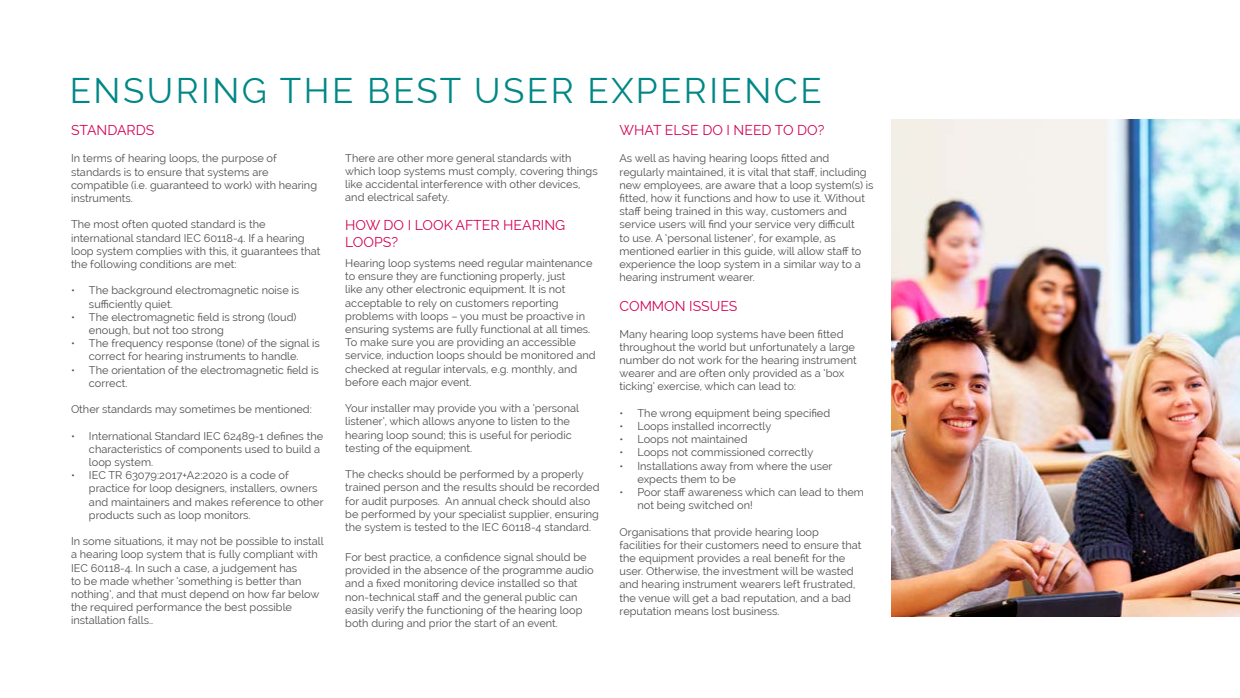
<style>
.page{position:relative;width:1240px;height:698px;background:#fff}
.page>*{position:absolute;margin:0;border:0;box-sizing:border-box;transform-origin:0 0}
.t1{font:34.9px "Raleway";letter-spacing:.07em;color:#008786}
.t2{font:14px/16.8px "Raleway";color:#d40053}
.t3{font:11px/13.2px "Raleway";color:#4f4f4f}
</style>
<div class="page">
<img style="left:892px;top:120px;width:348px;height:497px">
<h1 class="t1" style="left:70px;top:70px;width:753px">ENSURING THE BEST USER EXPERIENCE</h1>
<p class="t2" style="left:71px;top:122px;width:85px">STANDARDS</p>
<p class="t3" style="left:71px;top:152px;width:248px">In terms of hearing loops, the purpose of standards is to ensure that systems are compatible (i.e. guaranteed to work) with hearing instruments.</p>
<p class="t3" style="left:71px;top:218px;width:251px">The most often quoted standard is the international standard IEC 60118-4. If a hearing loop system complies with this, it guarantees that the following conditions are met:</p>
<p class="t3" style="left:89px;top:284px;width:212px;text-indent:-18px">• The background electromagnetic noise is sufficiently quiet.</p>
<p class="t3" style="left:89px;top:310px;width:209px;text-indent:-18px">• The electromagnetic field is strong (loud) enough, but not too strong</p>
<p class="t3" style="left:71px;top:337px;width:250px;text-align:center">• The frequency response (tone) of the signal is correct for hearing instruments to handle.</p>
<p class="t3" style="left:89px;top:363px;width:231px;text-indent:-18px">• The orientation of the electromagnetic field is correct.</p>
<p class="t3" style="left:71px;top:403px;width:242px">Other standards may sometimes be mentioned:</p>
<p class="t3" style="left:89px;top:429px;width:236px;text-indent:-18px">• International Standard IEC 62489-1 defines the characteristics of components used to build a loop system.</p>
<p class="t3" style="left:89px;top:469px;width:236px;text-indent:-18px">• IEC TR 63079:2017+A2:2020 is a code of practice for loop designers, installers, owners and maintainers and makes reference to other products such as loop monitors.</p>
<p class="t3" style="left:71px;top:535px;width:254px">In some situations, it may not be possible to install a hearing loop system that is fully compliant with IEC 60118-4. In such a case, a judgement has<br>to be made whether ‘something is better than nothing’, and that must depend on how far below the required performance the best possible installation falls..</p>
<p class="t3" style="left:345px;top:151px;width:254px">There are other more general standards with which loop systems must comply, covering things like accidental interference with other devices, and electrical safety.</p>
<p class="t2" style="left:345px;top:217px;width:222px">HOW DO I LOOK AFTER HEARING<br>LOOPS?</p>
<p class="t3" style="left:345px;top:257px;width:252px">Hearing loop systems need regular maintenance to ensure they are functioning properly, just<br>like any other electronic equipment. It is not acceptable to rely on customers reporting problems with loops – you must be proactive in ensuring systems are fully functional at all times.<br>To make sure you are providing an accessible service, induction loops should be monitored and checked at regular intervals, e.g. monthly, and before each major event.</p>
<p class="t3" style="left:345px;top:402px;width:235px">Your installer may provide you with a ‘personal listener’, which allows anyone to listen to the hearing loop sound; this is useful for periodic testing of the equipment.</p>
<p class="t3" style="left:345px;top:468px;width:256px">The checks should be performed by a properly trained person and the results should be recorded for audit purposes. An annual check should also be performed by your specialist supplier, ensuring the system is tested to the IEC 60118-4 standard.</p>
<p class="t3" style="left:345px;top:551px;width:250px">For best practice, a confidence signal should be provided in the absence of the programme audio and a fixed monitoring device installed so that non-technical staff and the general public can easily verify the functioning of the hearing loop both during and prior the start of an event.</p>
<p class="t2" style="left:620px;top:122px;width:206px">WHAT ELSE DO I NEED TO DO?</p>
<p class="t3" style="left:620px;top:152px;width:256px">As well as having hearing loops fitted and regularly maintained, it is vital that staff, including new employees, are aware that a loop system(s) is fitted, how it functions and how to use it. Without staff being trained in this way, customers and service users will find your service very difficult<br>to use. A ‘personal listener’, for example, as mentioned earlier in this guide, will allow staff to experience the loop system in a similar way to a hearing instrument wearer.</p>
<p class="t2" style="left:620px;top:298px;width:119px">COMMON ISSUES</p>
<p class="t3" style="left:620px;top:327px;width:239px">Many hearing loop systems have been fitted throughout the world but unfortunately a large number do not work for the hearing instrument wearer and are often only provided as a ‘box ticking’ exercise, which can lead to:</p>
<p class="t3" style="left:620px;top:406px;width:212px">• The wrong equipment being specified</p>
<p class="t3" style="left:620px;top:420px;width:153px">• Loops installed incorrectly</p>
<p class="t3" style="left:620px;top:433px;width:130px">• Loops not maintained</p>
<p class="t3" style="left:620px;top:446px;width:195px">• Loops not commissioned correctly</p>
<p class="t3" style="left:638px;top:459px;width:196px;text-indent:-18px">• Installations away from where the user expects them to be</p>
<p class="t3" style="left:638px;top:486px;width:228px;text-indent:-18px">• Poor staff awareness which can lead to them not being switched on!</p>
<p class="t3" style="left:620px;top:525px;width:243px">Organisations that provide hearing loop facilities for their customers need to ensure that the equipment provides a real benefit for the user. Otherwise, the investment will be wasted and hearing instrument wearers left frustrated, the venue will get a bad reputation, and a bad reputation means lost business.</p>
</div>
